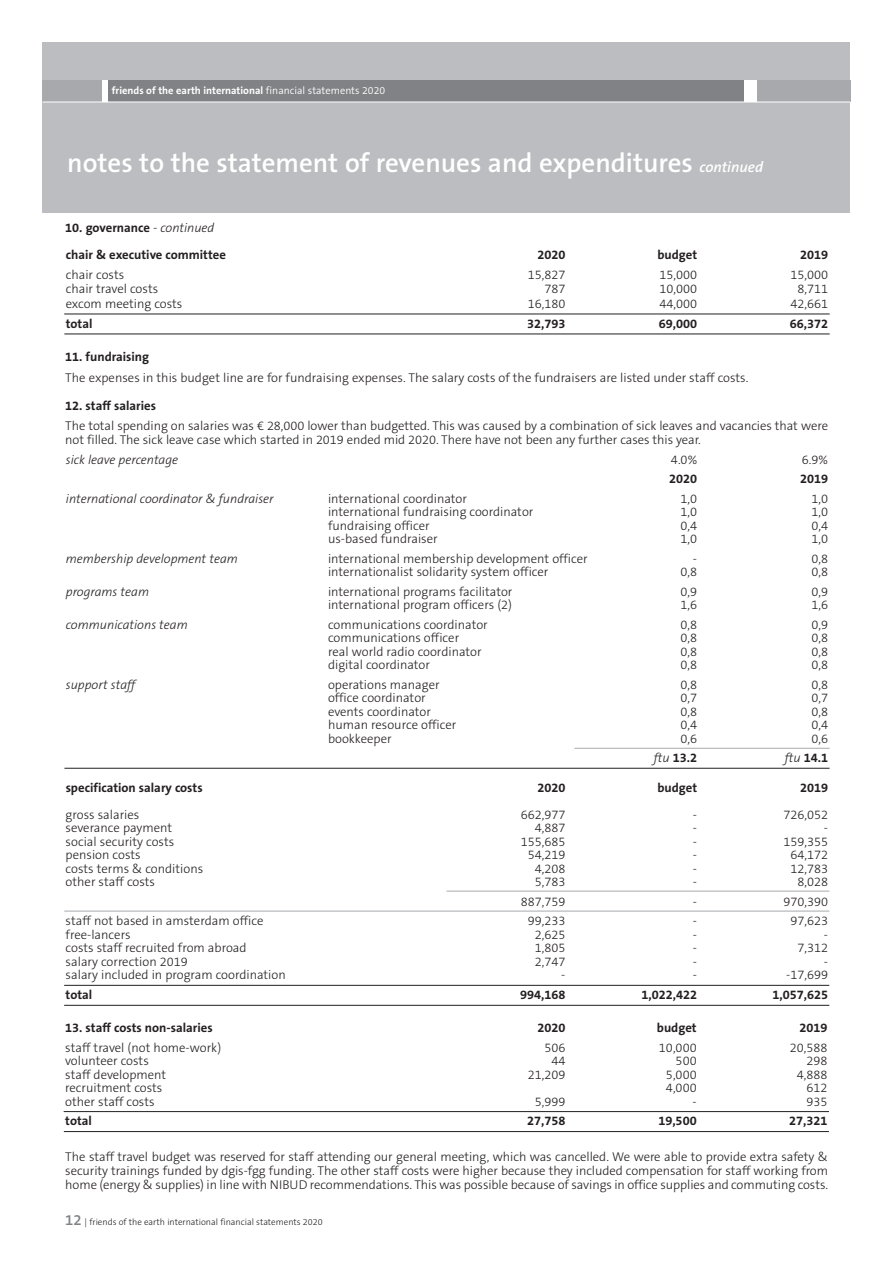
<style>
.page{position:relative;width:893px;height:1263px;background:#fff}
.page>*{position:absolute;margin:0;border:0;box-sizing:border-box;transform-origin:0 0}
.t1{font:600 27px "The Sans B6";color:#fff}
.t2{font:300 12.75px/13.5px "The Sans B3";color:#231f20}
.t3{font:700 12.75px/27px "The Sans B7";color:#231f20}
.t4{font:italic 300 12.75px "The Sans B3";color:#231f20}
.t5{font:700 10.5px "The Sans B7";color:#fff}
.t6{font:300 9px "The Sans B3";color:#231f20}
.s1{font-family:"The Sans B4";font-weight:300}
.s2{font-style:italic;font-size:15px}
.s3{font-family:"The Sans B3";font-weight:300;font-style:italic}
.s4{font-family:"The Sans B3";font-weight:300}
.s5{font-family:"The Sans B7";font-weight:700}
.s6{font-family:"The Sans B6";font-weight:600;font-size:15px;color:#808285}
</style>
<div class="page">
<div style="left:43px;top:43px;width:807px;height:170px;background:#bcbdc0"></div>
<div style="left:43px;top:81px;width:807px;height:21px;background:#808285"></div>
<div style="left:43px;top:81px;width:63px;height:21px;background:#a8a9ad"></div>
<div style="left:102px;top:81px;width:5px;height:21px;background:#fff"></div>
<div style="left:744px;top:81px;width:106px;height:21px;background:#a8a9ad"></div>
<div style="left:744px;top:81px;width:13px;height:21px;background:#fff"></div>
<hr style="left:43px;top:102px;width:807px;height:1px;background:#fff">
<hr style="left:64px;top:768px;width:766px;height:1px;background:#231f20">
<hr style="left:574px;top:748px;width:256px;height:1px;background:#a8a9ad">
<hr style="left:64px;top:911px;width:765px;height:1px;background:#a8a9ad">
<hr style="left:446px;top:891px;width:383px;height:1px;background:#a8a9ad">
<hr style="left:64px;top:1005px;width:765px;height:1px;background:#231f20">
<hr style="left:64px;top:985px;width:765px;height:1px;background:#231f20">
<hr style="left:64px;top:1131px;width:765px;height:1px;background:#231f20">
<hr style="left:64px;top:1111px;width:765px;height:1px;background:#231f20">
<hr style="left:64px;top:334px;width:766px;height:1px;background:#231f20">
<hr style="left:64px;top:314px;width:766px;height:1px;background:#231f20">
<p class="t5" style="left:112px;top:87px;width:275px">friends of the earth international <span class="s1">financial statements 2020</span></p>
<p class="t1" style="left:67px;top:150px;width:697px">notes to the statement of revenues and expenditures <span class="s2">continued</span></p>
<p class="t3" style="left:65px;top:215px;width:151px">10. governance <span class="s3">- continued</span></p>
<p class="t3" style="left:66px;top:242px;width:162px">chair &amp; executive committee</p>
<p class="t2" style="left:66px;top:269px;width:118px;line-height:14.2px">chair costs<br>chair travel costs excom meeting costs</p>
<p class="t3" style="left:66px;top:311px;width:28px">total</p>
<p class="t3" style="left:537px;top:242px;width:30px">2020</p>
<p class="t2" style="left:528px;top:269px;width:39px;line-height:14.2px;text-align:right">15,827<br>787<br>16,180</p>
<p class="t3" style="left:527px;top:311px;width:40px">32,793</p>
<p class="t3" style="left:657px;top:242px;width:41px">budget</p>
<p class="t2" style="left:659px;top:269px;width:39px;line-height:14.2px;text-align:justify">15,000<br>10,000<br>44,000</p>
<p class="t3" style="left:659px;top:311px;width:40px">69,000</p>
<p class="t3" style="left:65px;top:345px;width:85px">11. fundraising</p>
<p class="t2" style="left:65px;top:372px;width:685px">The expenses in this budget line are for fundraising expenses. The salary costs of the fundraisers are listed under staff costs.</p>
<p class="t3" style="left:800px;top:242px;width:30px">2019</p>
<p class="t2" style="left:790px;top:269px;width:39px;line-height:14.2px;text-align:center">15,000<br>8,711<br>42,661</p>
<p class="t3" style="left:790px;top:311px;width:40px">66,372</p>
<p class="t3" style="left:65px;top:393px;width:92px">12. staff salaries</p>
<p class="t2" style="left:65px;top:420px;width:764px;line-height:14.2px">The total spending on salaries was € 28,000 lower than budgetted. This was caused by a combination of sick leaves and vacancies that were not filled. The sick leave case which started in 2019 ended mid 2020. There have not been any further cases this year.</p>
<p class="t4" style="left:66px;top:454px;width:114px">sick leave percentage</p>
<p class="t2" style="left:671px;top:454px;width:28px">4.0%</p>
<p class="t2" style="left:802px;top:454px;width:28px">6.9%</p>
<p class="t4" style="left:66px;top:493px;width:209px">international coordinator &amp; fundraiser</p>
<p class="t4" style="left:66px;top:553px;width:174px">membership development team</p>
<p class="t4" style="left:66px;top:586px;width:85px">programs team</p>
<p class="t4" style="left:66px;top:619px;width:123px">communications team</p>
<p class="t4" style="left:66px;top:679px;width:71px">support staff</p>
<p class="t3" style="left:66px;top:775px;width:139px">specification salary costs <span class="s4">gross salaries</span></p>
<p class="t2" style="left:66px;top:822px;width:139px">severance payment social security costs pension costs<br>costs terms &amp; conditions other staff costs</p>
<p class="t2" style="left:66px;top:915px;width:222px">staff not based in amsterdam office free-lancers<br>costs staff recruited from abroad<br>salary correction 2019<br>salary included in program coordination</p>
<p class="t3" style="left:66px;top:982px;width:28px">total</p>
<p class="t3" style="left:65px;top:1016px;width:149px">13. staff costs non-salaries</p>
<p class="t2" style="left:65px;top:1042px;width:157px">staff travel (not home-work) volunteer costs<br>staff development recruitment costs<br>other staff costs</p>
<p class="t3" style="left:65px;top:1109px;width:28px">total</p>
<p class="t2" style="left:328px;top:493px;width:207px">international coordinator international fundraising coordinator fundraising officer<br>us-based fundraiser</p>
<p class="t2" style="left:328px;top:553px;width:261px">international membership development officer internationalist solidarity system officer</p>
<p class="t2" style="left:328px;top:586px;width:186px">international programs facilitator international program officers (2)</p>
<p class="t2" style="left:328px;top:619px;width:161px">communications coordinator communications officer<br>real world radio coordinator digital coordinator</p>
<p class="t2" style="left:328px;top:679px;width:130px">operations manager office coordinator events coordinator human resource officer bookkeeper</p>
<p class="t2" style="left:521px;top:775px;width:46px;line-height:27px;text-align:right"><span class="s5">2020<br></span>662,977</p>
<p class="t2" style="left:521px;top:822px;width:46px;text-align:right">4,887<br>155,685<br>54,219<br>4,208<br>5,783</p>
<p class="t2" style="left:521px;top:896px;width:46px">887,759</p>
<p class="t2" style="left:528px;top:915px;width:39px;text-align:right">99,233<br>2,625<br>1,805<br>2,747 -</p>
<p class="t3" style="left:520px;top:982px;width:47px">994,168</p>
<p class="t3" style="left:537px;top:1016px;width:30px">2020</p>
<p class="t2" style="left:528px;top:1042px;width:39px;text-align:right">506<br>44<br>21,209</p>
<p class="t2" style="left:535px;top:1096px;width:32px">5,999</p>
<p class="t3" style="left:527px;top:1109px;width:40px">27,758</p>
<p class="t3" style="left:669px;top:466px;width:30px">2020</p>
<p class="t2" style="left:680px;top:493px;width:18px;text-align:justify">1,0<br>1,0<br>0,4<br>1,0</p>
<p class="t2" style="left:680px;top:553px;width:18px;text-align:right">-<br>0,8</p>
<p class="t2" style="left:680px;top:586px;width:18px">0,9<br>1,6</p>
<p class="t2" style="left:680px;top:619px;width:18px;text-align:justify">0,8<br>0,8<br>0,8<br>0,8</p>
<p class="t2" style="left:680px;top:679px;width:18px;text-align:justify">0,8<br>0,7<br>0,8<br>0,4<br>0,6</p>
<p class="t3" style="left:654px;top:745px;width:45px"><span class="s3">ftu</span> 13.2</p>
<p class="t3" style="left:657px;top:775px;width:41px;text-align:right">budget <span class="s4">-</span></p>
<p class="t2" style="left:693px;top:822px;width:6px;text-align:justify">- - - - -</p>
<p class="t2" style="left:693px;top:896px;width:6px">-</p>
<p class="t2" style="left:693px;top:915px;width:6px;text-align:justify">- - - - -</p>
<p class="t3" style="left:641px;top:982px;width:57px">1,022,422</p>
<p class="t3" style="left:657px;top:1016px;width:41px">budget</p>
<p class="t2" style="left:659px;top:1042px;width:39px;text-align:right">10,000<br>500<br>5,000<br>4,000 -</p>
<p class="t3" style="left:658px;top:1109px;width:40px">19,500</p>
<p class="t3" style="left:800px;top:466px;width:30px">2019</p>
<p class="t2" style="left:811px;top:493px;width:18px;text-align:justify">1,0<br>1,0<br>0,4<br>1,0</p>
<p class="t2" style="left:811px;top:553px;width:18px">0,8<br>0,8</p>
<p class="t2" style="left:811px;top:586px;width:18px">0,9<br>1,6</p>
<p class="t2" style="left:811px;top:619px;width:18px;text-align:justify">0,9<br>0,8<br>0,8<br>0,8</p>
<p class="t2" style="left:811px;top:679px;width:18px;text-align:justify">0,8<br>0,7<br>0,8<br>0,4<br>0,6</p>
<p class="t3" style="left:785px;top:745px;width:45px"><span class="s3">ftu</span> 14.1</p>
<p class="t2" style="left:783px;top:775px;width:46px;line-height:27px;text-align:right"><span class="s5">2019<br></span>726,052</p>
<p class="t2" style="left:783px;top:822px;width:46px;text-align:right">-<br>159,355<br>64,172<br>12,783<br>8,028</p>
<p class="t2" style="left:783px;top:896px;width:46px">970,390</p>
<p class="t2" style="left:786px;top:915px;width:43px;text-align:right">97,623 -<br>7,312<br>- -17,699</p>
<p class="t3" style="left:772px;top:982px;width:57px">1,057,625</p>
<p class="t3" style="left:800px;top:1016px;width:30px">2019</p>
<p class="t2" style="left:790px;top:1042px;width:39px;text-align:right">20,588<br>298<br>4,888<br>612<br>935</p>
<p class="t3" style="left:789px;top:1109px;width:40px">27,321</p>
<p class="t2" style="left:65px;top:1151px;width:764px;line-height:14.2px;text-align:justify">The staff travel budget was reserved for staff attending our general meeting, which was cancelled. We were able to provide extra safety &amp; security trainings funded by dgis-fgg funding. The other staff costs were higher because they included compensation for staff working from home (energy &amp; supplies) in line with NIBUD recommendations. This was possible because of savings in office supplies and commuting costs.</p>
<p class="t6" style="left:65px;top:1218px;width:259px"><span class="s6">12</span> | friends of the earth international financial statements 2020</p>
</div>
